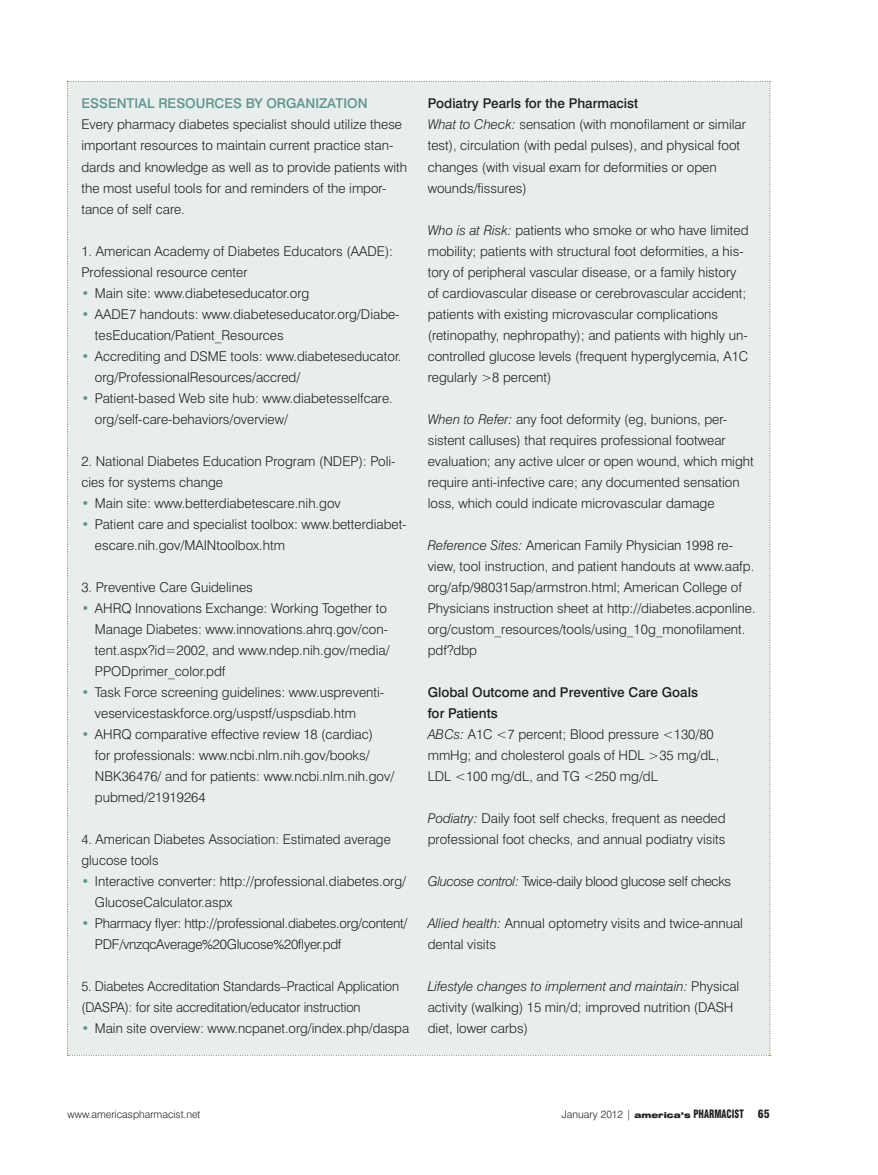
<style>
.page{position:relative;width:878px;height:1175px;background:#fff}
.page>*{position:absolute;margin:0;border:0;box-sizing:border-box;transform-origin:0 0}
.t1{font:300 13.5px/21px "Swiss 721 BT";color:#231f20}
.t2{font:300 13.5px/21px "Swiss 721 BT";letter-spacing:-.02em;color:#231f20}
.t3{font:500 13.5px "Swiss 721 BT";color:#5e948e}
.t4{font:900 condensed 11.25px "Swiss 721 BT";color:#231f20}
.t5{font:300 10.5px "Swiss 721 BT";color:#231f20}
.s1{color:#5e948e}
.s2{font-weight:500}
.s3{font-style:italic}
.s4{font-weight:900;font-stretch:expanded;font-size:7.95px}
.s5{font-weight:900;font-stretch:condensed;font-size:11.25px}
</style>
<div class="page">
<div style="left:67px;top:81px;width:704px;height:975px;background:#e7eeec"></div>
<p class="t3" style="left:81px;top:95px;width:18px">Essential</p>
<p class="t3" style="left:158px;top:95px;width:48px">Resources</p>
<p class="t3" style="left:246px;top:95px;width:31px">by Organi</p>
<p class="t3" style="left:319px;top:95px;width:48px">zation</p>
<p class="t1" style="left:81px;top:114px;width:327px">Every pharmacy diabetes specialist should utilize these important resources to maintain current practice stan&shy;dards and knowledge as well as to provide patients with the most useful tools for and reminders of the impor&shy;tance of self care.</p>
<p class="t1" style="left:81px;top:240px;width:313px">1. American Academy of Diabetes Educators (AADE):<br>Professional resource center</p>
<p class="t1" style="left:81px;top:282px;width:229px"><span class="s1">•</span> Main site: www.diabeteseducator.org</p>
<p class="t1" style="left:95px;top:303px;width:306px;text-indent:-14px"><span class="s1">•</span> AADE7 handouts: www.diabeteseducator.org/Diabe&shy;tesEducation/Patient_Resources</p>
<p class="t1" style="left:95px;top:345px;width:308px;text-indent:-14px"><span class="s1">•</span> Accrediting and DSME tools: www.diabeteseducator. org/ProfessionalResources/accred/</p>
<p class="t1" style="left:95px;top:387px;width:299px;text-indent:-14px"><span class="s1">•</span> Patient-based Web site hub: www.diabetesselfcare. org/self-care-behaviors/overview/</p>
<p class="t1" style="left:81px;top:450px;width:316px">2. National Diabetes Education Program (N DEP): Poli&shy;cies for systems change</p>
<p class="t1" style="left:81px;top:492px;width:261px"><span class="s1">•</span> Main site: www.betterdiabetescare.nih.gov</p>
<p class="t1" style="left:95px;top:513px;width:313px;text-indent:-14px"><span class="s1">•</span> Patient care and specialist toolbox: www.betterdiabet&shy;escare.nih.gov/MAINtoolbox.htm</p>
<p class="t1" style="left:81px;top:576px;width:173px">3. Preventive Care Guidelines</p>
<p class="t1" style="left:95px;top:597px;width:296px;text-indent:-14px"><span class="s1">•</span> AHRQ I nnovations Exchange: Working Together to Manage Diabetes: www.innovations.ahrq.gov/con&shy;tent.aspx?id=2002, and www.ndep.nih.gov/media/ PPODprimer_color.pdf</p>
<p class="t1" style="left:95px;top:681px;width:291px;text-indent:-14px"><span class="s1">•</span> Task Force screening guidelines: www.uspreventi&shy;veservicestaskforce.org/uspstf/uspsdiab.htm</p>
<p class="t1" style="left:95px;top:723px;width:301px;text-indent:-14px"><span class="s1">•</span> AHRQ comparative effective review 18 (cardiac)<br>for professionals: www.ncbi.nlm.nih.gov/books/<br>N BK36476/ and for patients: www.ncbi.nlm.nih.gov/ pubmed/21919264</p>
<p class="t1" style="left:81px;top:828px;width:311px">4. American Diabetes Association: Estimated average glucose tools</p>
<p class="t1" style="left:95px;top:870px;width:313px;text-indent:-14px"><span class="s1">•</span> I nteractive converter: http://professional.diabetes.org/<br>GlucoseCalculator.aspx</p>
<p class="t2" style="left:95px;top:912px;width:314px;text-indent:-14px"><span class="s1">•</span> Pharmacy flyer: http://professional.diabetes.org/content/<br>PDF/vnzqcAverage%20Glucose%20flyer.pdf</p>
<p class="t1" style="left:81px;top:975px;width:319px">5. Diabetes Accreditation Standards–Practical Application (DASPA): for site accreditation/educator instruction</p>
<p class="t1" style="left:81px;top:1017px;width:329px"><span class="s1">•</span> Main site overview: www.ncpanet.org/index.php/daspa</p>
<p class="t1" style="left:428px;top:93px;width:320px"><span class="s2">Podiatry Pearls for the Pharmacist<br></span><span class="s3">What to Check:</span> sensation (with monofilament or similar test), circulation (with pedal pulses), and physical foot changes (with visual exam for deformities or open wounds/fissures)</p>
<p class="t1" style="left:428px;top:219px;width:322px"><span class="s3">Who is at Risk:</span> patients who smoke or who have limited mobility; patients with structural foot deformities, a his&shy;tory of peripheral vascular disease, or a family history of cardiovascular disease or cerebrovascular accident; patients with existing microvascular complications (retinopathy, nephropathy); and patients with highly un&shy;controlled glucose levels (frequent hyperglycemia, A1C regularly &gt;8 percent)</p>
<p class="t1" style="left:428px;top:408px;width:327px"><span class="s3">When to Refer:</span> any foot deformity (eg, bunions, per&shy;sistent calluses) that requires professional footwear evaluation; any active ulcer or open wound, which might require anti-infective care; any documented sensation loss, which could indicate microvascular damage</p>
<p class="t1" style="left:428px;top:534px;width:329px"><span class="s3">Reference Sites:</span> American Family Physician 1998 re&shy;view, tool instruction, and patient handouts at www.aafp. org/afp/980315ap/armstron.html; American College of Physicians instruction sheet at http://diabetes.acponline. org/custom_resources/tools/using_10g_monofilament. pdf?dbp</p>
<p class="t1" style="left:428px;top:681px;width:293px"><span class="s2">Global Outcome and Preventive Care Goals<br>for Patients<br></span><span class="s3">ABCs:</span> A1C &lt;7 percent; Blood pressure &lt;130/80 mmHg; and cholesterol goals of HDL &gt;35 mg/dL, LDL &lt;100 mg/dL, and TG &lt;250 mg/dL</p>
<p class="t1" style="left:428px;top:807px;width:299px"><span class="s3">Podiatry:</span> Daily foot self checks, frequent as needed professional foot checks, and annual podiatry visits</p>
<p class="t2" style="left:428px;top:870px;width:305px"><span class="s3">Glucose control:</span> Twice-daily blood glucose self checks</p>
<p class="t1" style="left:428px;top:912px;width:317px"><span class="s3">Allied health:</span> Annual optometry visits and twice-annual dental visits</p>
<p class="t1" style="left:428px;top:975px;width:313px"><span class="s3">Lifestyle changes to implement and maintain:</span> Physical activity (walking) 15 min/d; improved nutrition (DASH diet, lower carbs)</p>
<p class="t5" style="left:68px;top:1108px;width:134px">www.americaspharmacist.net</p>
<p class="t5" style="left:562px;top:1108px;width:183px">January 2012 | <span class="s4">america’s</span> <span class="s5">PHARMACIST</span></p>
<p class="t4" style="left:757px;top:1107px;width:14px">65</p>
</div>
